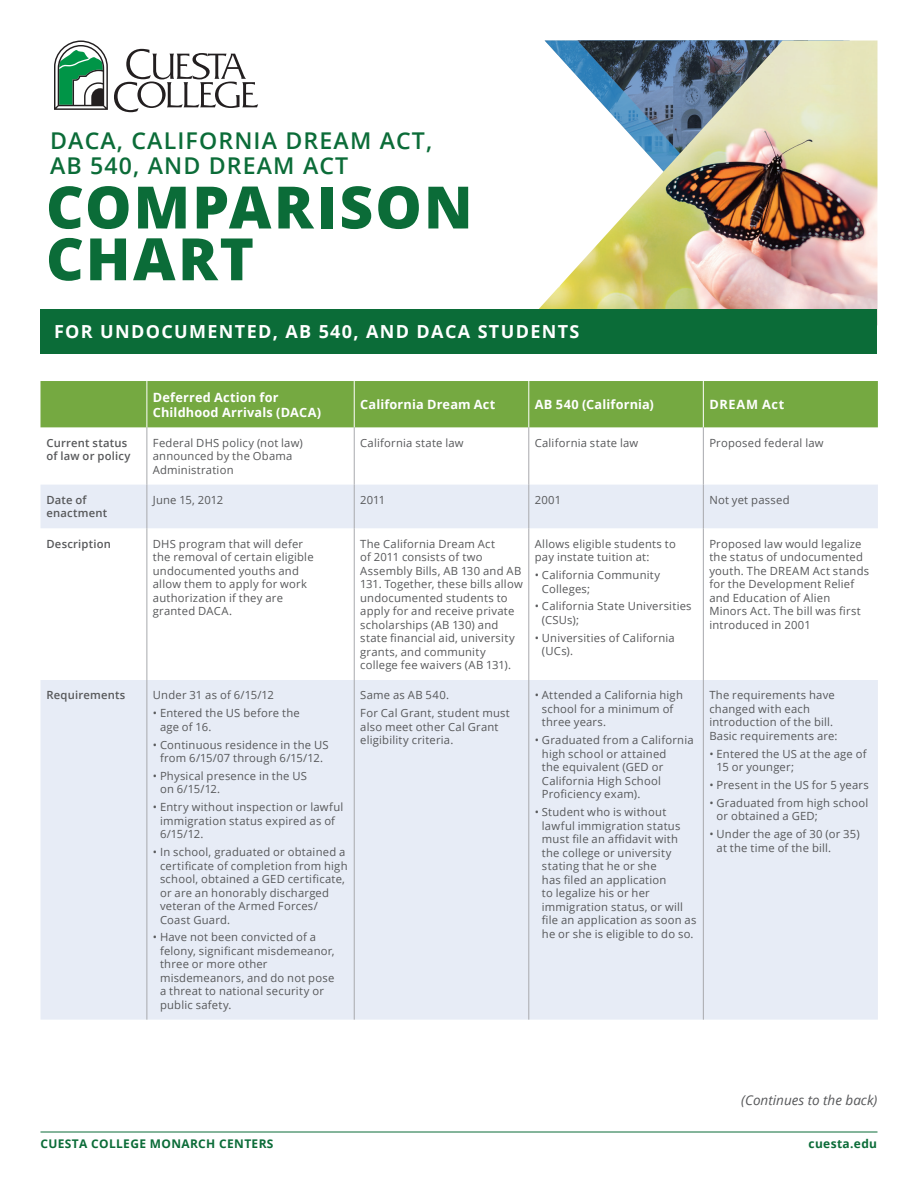
<style>
.page{position:relative;width:918px;height:1188px;background:#fff}
.page>*{position:absolute;margin:0;border:0;box-sizing:border-box;transform-origin:0 0}
.t1{font:800 58.5px/51.8px "Open Sans";letter-spacing:.035em;color:#0b6c38}
.Title_SM{font:600 23.1px/26px "Open Sans";letter-spacing:.05em;color:#0b6c38}
.SubTitle{font:700 18px "Open Sans";letter-spacing:.075em;color:#fff}
.Body{font:italic 13.5px "Open Sans";color:#57585a}
.Body_Spanish{font:700 12.75px/15px "Open Sans";letter-spacing:.015em;color:#fff}
.Body_Spanish-2{font:700 12.75px "Open Sans";letter-spacing:.06em;color:#fff}
.t2{font:700 12px "Open Sans";letter-spacing:.03em;color:#0b6c38}
.Body_Spanish-3{font:11.25px/13.5px "Open Sans";letter-spacing:.02em;color:#57585a}
.Body_Spanish-4{font:600 11.25px/13.5px "Open Sans";letter-spacing:.015em;color:#57585a}
</style>
<div class="page">
<svg style="left:114px;top:49px;width:144px;height:63px"></svg>
<svg style="left:54px;top:40px;width:54px;height:70px"></svg>
<img style="left:539px;top:40px;width:339px;height:269px">
<hr style="left:40px;top:1132px;width:838px;height:1px;background:#0b6c38">
<div style="left:40px;top:309px;width:838px;height:44px;background:#0b6c38"></div>
<div style="left:40px;top:381px;width:838px;height:46px;background:#75a941"></div>
<svg style="left:40px;top:485px;width:838px;height:535px;fill:#e7ecf6"></svg>
<hr style="left:147px;top:381px;width:1px;height:46px;background:#fff">
<hr style="left:354px;top:381px;width:1px;height:46px;background:#fff">
<hr style="left:529px;top:381px;width:1px;height:46px;background:#fff">
<hr style="left:703px;top:381px;width:1px;height:46px;background:#fff">
<hr style="left:147px;top:427px;width:1px;height:58px;background:#a8a9ad">
<hr style="left:354px;top:427px;width:1px;height:58px;background:#a8a9ad">
<hr style="left:529px;top:427px;width:1px;height:58px;background:#a8a9ad">
<hr style="left:703px;top:427px;width:1px;height:58px;background:#a8a9ad">
<hr style="left:147px;top:485px;width:1px;height:43px;background:#a8a9ad">
<hr style="left:354px;top:485px;width:1px;height:43px;background:#a8a9ad">
<hr style="left:529px;top:485px;width:1px;height:43px;background:#a8a9ad">
<hr style="left:703px;top:485px;width:1px;height:43px;background:#a8a9ad">
<hr style="left:147px;top:528px;width:1px;height:152px;background:#a8a9ad">
<hr style="left:354px;top:528px;width:1px;height:152px;background:#a8a9ad">
<hr style="left:529px;top:528px;width:1px;height:152px;background:#a8a9ad">
<hr style="left:703px;top:528px;width:1px;height:152px;background:#a8a9ad">
<hr style="left:147px;top:680px;width:1px;height:340px;background:#a8a9ad">
<hr style="left:354px;top:680px;width:1px;height:340px;background:#a8a9ad">
<hr style="left:529px;top:680px;width:1px;height:340px;background:#a8a9ad">
<hr style="left:703px;top:680px;width:1px;height:340px;background:#a8a9ad">
<h1 class="Title_SM" style="left:50px;top:127px;width:384px">DACA, CALIFORNIA DREAM ACT,<br>AB 540, AND DREAM ACT</h1>
<h1 class="t1" style="left:46px;top:178px;width:428px">COMPARISON<br>CHART</h1>
<h2 class="SubTitle" style="left:54px;top:319px;width:527px">FOR UNDOCUMENTED, AB 540, AND DACA STUDENTS</h2>
<p class="Body_Spanish" style="left:153px;top:389px;width:170px">Deferred Action for<br>Childhood Arrivals (DACA)</p>
<p class="Body_Spanish" style="left:360px;top:397px;width:137px">California Dream Act</p>
<p class="Body_Spanish" style="left:535px;top:397px;width:121px">AB 540 (California)</p>
<p class="Body_Spanish-2" style="left:709px;top:395px;width:77px">DREAM Act</p>
<p class="Body_Spanish-4" style="left:46px;top:436px;width:86px">Current status of law or policy</p>
<p class="Body_Spanish-3" style="left:153px;top:436px;width:152px">Federal DHS policy (not law) announced by the Obama<br>Administration</p>
<p class="Body_Spanish-3" style="left:360px;top:436px;width:105px">California state law</p>
<p class="Body_Spanish-3" style="left:535px;top:436px;width:105px">California state law</p>
<p class="Body_Spanish-3" style="left:709px;top:436px;width:116px">Proposed federal law</p>
<p class="Body_Spanish-4" style="left:46px;top:493px;width:62px">Date of enactment</p>
<p class="Body_Spanish-3" style="left:153px;top:493px;width:72px">June 15, 2012</p>
<p class="Body_Spanish-3" style="left:360px;top:493px;width:27px">2011</p>
<p class="Body_Spanish-3" style="left:535px;top:493px;width:28px">2001</p>
<p class="Body_Spanish-3" style="left:709px;top:493px;width:82px">Not yet passed</p>
<p class="Body_Spanish-4" style="left:46px;top:537px;width:66px">Description</p>
<p class="Body_Spanish-3" style="left:153px;top:537px;width:162px">DHS program that will defer the removal of certain eligible undocumented youths and allow them to apply for work authorization if they are granted DACA.</p>
<p class="Body_Spanish-3" style="left:360px;top:537px;width:164px">The California Dream Act<br>of 2011 consists of two<br>Assembly Bills, AB 130 and AB<br>131. Together, these bills allow undocumented students to apply for and receive private scholarships (AB 130) and state financial aid, university grants, and community college fee waivers (AB 131).</p>
<p class="Body_Spanish-3" style="left:535px;top:537px;width:143px">Allows eligible students to pay instate tuition at:</p>
<p class="Body_Spanish-3" style="left:709px;top:537px;width:161px">Proposed law would legalize the status of undocumented youth. The DREAM Act stands for the Development Relief and Education of Alien<br>Minors Act. The bill was first introduced in 2001</p>
<p class="Body_Spanish-3" style="left:542px;top:568px;width:120px;text-indent:-7px">• California Community<br>Colleges;</p>
<p class="Body_Spanish-3" style="left:542px;top:599px;width:151px;text-indent:-7px">• California State Universities (CSUs);</p>
<p class="Body_Spanish-3" style="left:542px;top:631px;width:134px;text-indent:-7px">• Universities of California (UCs).</p>
<p class="Body_Spanish-4" style="left:46px;top:688px;width:80px">Requirements</p>
<p class="Body_Spanish-3" style="left:153px;top:688px;width:123px">Under 31 as of 6/15/12</p>
<p class="Body_Spanish-3" style="left:160px;top:706px;width:141px;text-indent:-7px">• Entered the US before the age of 16.</p>
<p class="Body_Spanish-3" style="left:153px;top:737px;width:177px;text-align:center">• Continuous residence in the US from 6/15/07 through 6/15/12.</p>
<p class="Body_Spanish-3" style="left:160px;top:769px;width:148px;text-indent:-7px">• Physical presence in the US on 6/15/12.</p>
<p class="Body_Spanish-3" style="left:160px;top:800px;width:185px;text-indent:-7px">• Entry without inspection or lawful immigration status expired as of<br>6/15/12.</p>
<p class="Body_Spanish-3" style="left:160px;top:845px;width:189px;text-indent:-7px">• In school, graduated or obtained a certificate of completion from high school, obtained a GED certificate, or are an honorably discharged veteran of the Armed Forces/<br>Coast Guard.</p>
<p class="Body_Spanish-3" style="left:160px;top:930px;width:176px;text-indent:-7px">• Have not been convicted of a felony, significant misdemeanor, three or more other misdemeanors, and do not pose a threat to national security or public safety.</p>
<p class="Body_Spanish-3" style="left:360px;top:688px;width:90px">Same as AB 540.</p>
<p class="Body_Spanish-3" style="left:360px;top:706px;width:151px">For Cal Grant, student must also meet other Cal Grant eligibility criteria.</p>
<p class="Body_Spanish-3" style="left:542px;top:688px;width:143px;text-indent:-7px">• Attended a California high school for a minimum of three years.</p>
<p class="Body_Spanish-3" style="left:542px;top:733px;width:153px;text-indent:-7px">• Graduated from a California high school or attained<br>the equivalent (GED or<br>California High School<br>Proficiency exam).</p>
<p class="Body_Spanish-3" style="left:542px;top:805px;width:156px;text-indent:-7px">• Student who is without lawful immigration status must file an affidavit with the college or university stating that he or she<br>has filed an application<br>to legalize his or her immigration status, or will file an application as soon as he or she is eligible to do so.</p>
<p class="Body_Spanish-3" style="left:709px;top:688px;width:130px">The requirements have changed with each introduction of the bill.<br>Basic requirements are:</p>
<p class="Body_Spanish-3" style="left:717px;top:747px;width:152px;text-indent:-7px">• Entered the US at the age of<br>15 or younger;</p>
<p class="Body_Spanish-3" style="left:709px;top:778px;width:161px">• Present in the US for 5 years</p>
<p class="Body_Spanish-3" style="left:717px;top:796px;width:153px;text-indent:-7px">• Graduated from high school or obtained a GED;</p>
<p class="Body_Spanish-3" style="left:717px;top:827px;width:145px;text-indent:-7px">• Under the age of 30 (or 35) at the time of the bill.</p>
<p class="Body" style="left:741px;top:1091px;width:138px">(Continues to the back)</p>
<p class="t2" style="left:40px;top:1135px;width:235px">CUESTA COLLEGE MONARCH CENTERS</p>
<p class="t2" style="left:809px;top:1135px;width:70px">cuesta.edu</p>
</div>
